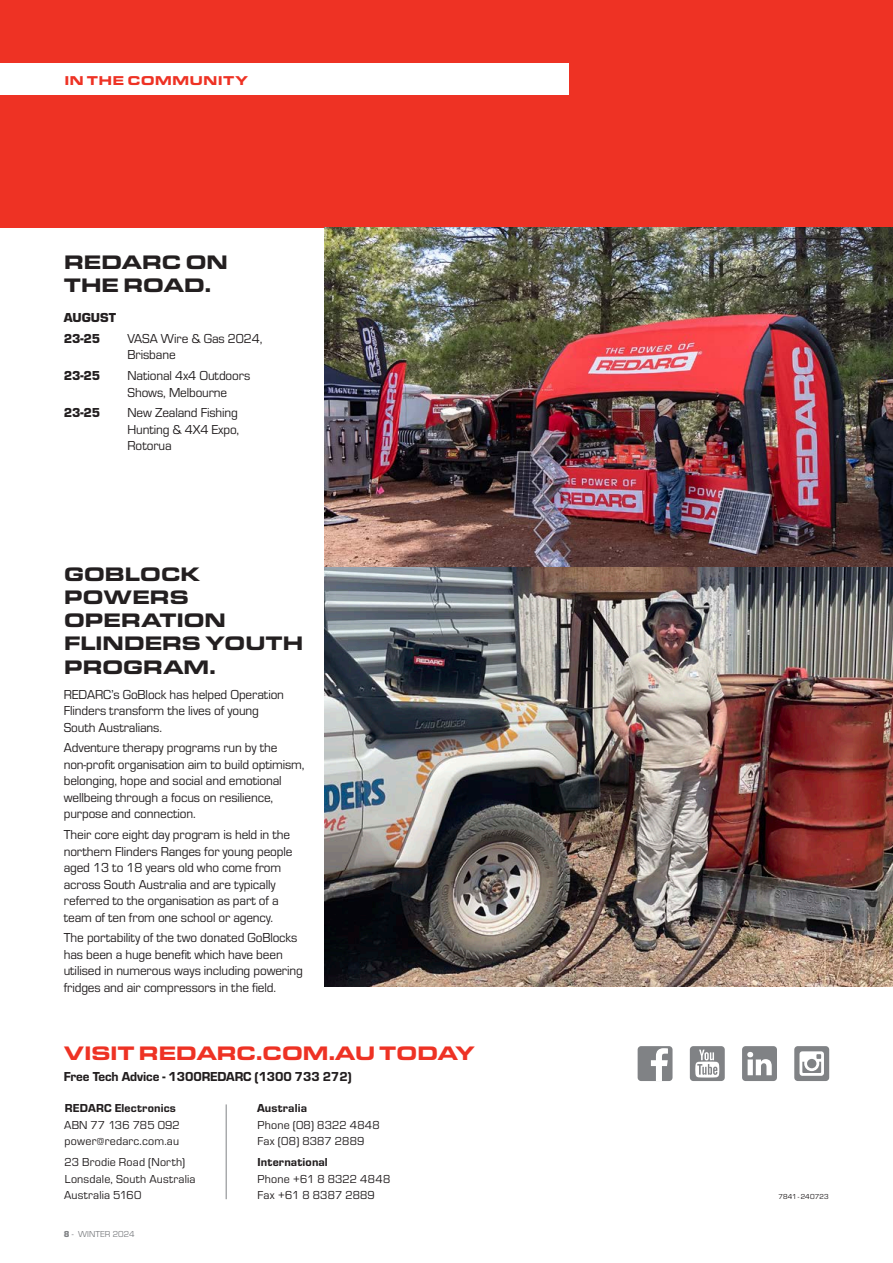
<style>
.page{position:relative;width:893px;height:1263px;background:#fff}
.page>*{position:absolute;margin:0;border:0;box-sizing:border-box;transform-origin:0 0}
.story_headline{font:900 20.25px/23.2px "Eurostile Ext";letter-spacing:-.03em;color:#231f20}
.t1{font:900 20.25px "Eurostile Ext";letter-spacing:-.03em;color:#ee3224}
.text{font:13.5px/16.5px "Eurostile";letter-spacing:-.01em;color:#231f20}
.on_the_road_dates{font:13.5px/16.5px "Eurostile";letter-spacing:-.01em;color:#231f20}
.text-2{font:13.5px "Eurostile Hea";letter-spacing:-.01em;color:#231f20}
.on_the_road_dates-2{font:900 13.5px "Eurostile";letter-spacing:-.01em;color:#231f20}
.event_month{font:900 13.5px "Eurostile";color:#231f20}
.t2{font:900 13.35px "Eurostile Ext";letter-spacing:.005em;color:#ee3224}
.address{font:12px/16.5px "Eurostile";letter-spacing:.015em;color:#231f20}
.address_block_heading{font:12px "Eurostile Hea";letter-spacing:.01em;color:#231f20}
.t3{font:9px "Eurostile";color:#808285}
.address-2{font:7.5px "Eurostile";letter-spacing:.005em;color:#231f20}
.s1{font-weight:900}
</style>
<div class="page">
<div style="left:0;top:0;width:893px;height:228px;background:#ee3224"></div>
<img style="left:325px;top:228px;width:568px;height:758px">
<div style="left:638px;top:1046px;width:34px;height:35px;background:#808285;border-radius:3px"></div>
<svg style="left:651px;top:1048px;width:17px;height:33px"></svg>
<div style="left:690px;top:1046px;width:35px;height:35px;background:#808285;border-radius:3px"></div>
<svg style="left:695px;top:1049px;width:24px;height:28px"></svg>
<div style="left:742px;top:1046px;width:35px;height:35px;background:#808285;border-radius:3px"></div>
<svg style="left:747px;top:1052px;width:25px;height:23px"></svg>
<div style="left:794px;top:1046px;width:35px;height:35px;background:#808285;border-radius:3px"></div>
<svg style="left:799px;top:1051px;width:25px;height:25px"></svg>
<div style="left:0;top:64px;width:568px;height:31px;background:#fff"></div>
<hr style="left:226px;top:1104px;width:1px;height:95px;background:#808285">
<p class="t2" style="left:64px;top:70px;width:185px">IN THE COMMUNITY</p>
<p class="story_headline" style="left:64px;top:249px;width:166px">REDARC ON<br>THE ROAD.</p>
<p class="event_month" style="left:64px;top:308px;width:54px">AUGUST</p>
<p class="on_the_road_dates-2" style="left:64px;top:329px;width:38px">23-25</p>
<p class="on_the_road_dates" style="left:128px;top:330px;width:136px">VASA Wire &amp; Gas 2024,<br>Brisbane</p>
<p class="on_the_road_dates-2" style="left:64px;top:366px;width:38px">23-25</p>
<p class="on_the_road_dates" style="left:128px;top:367px;width:124px">National 4x4 Outdoors<br>Shows, Melbourne</p>
<p class="on_the_road_dates-2" style="left:64px;top:403px;width:38px">23-25</p>
<p class="on_the_road_dates" style="left:128px;top:404px;width:113px;text-align:justify">New Zealand Fishing Hunting &amp; 4X4 Expo, Rotorua</p>
<p class="story_headline" style="left:64px;top:561px;width:241px">GOBLOCK<br>POWERS<br>OPERATION<br>FLINDERS YOUTH<br>PROGRAM.</p>
<p class="text" style="left:64px;top:685px;width:222px">REDARC’s GoBlock has helped Operation<br>Flinders transform the lives of young<br>South Australians.</p>
<p class="text" style="left:64px;top:739px;width:242px">Adventure therapy programs run by the non-profit organisation aim to build optimism, belonging, hope and social and emotional wellbeing through a focus on resilience, purpose and connection.</p>
<p class="text" style="left:64px;top:826px;width:230px">Their core eight day program is held in the northern Flinders Ranges for young people aged 13 to 18 years old who come from across South Australia and are typically referred to the organisation as part of a team of ten from one school or agency.</p>
<p class="text" style="left:64px;top:929px;width:241px">The portability of the two donated GoBlocks has been a huge benefit which have been utilised in numerous ways including powering fridges and air compressors in the field.</p>
<p class="t1" style="left:64px;top:1038px;width:413px">VISIT REDARC.COM.AU TODAY</p>
<p class="text-2" style="left:64px;top:1067px;width:290px">Free Tech Advice - 1300REDARC (1300 733 272)</p>
<p class="address_block_heading" style="left:65px;top:1100px;width:113px">REDARC Electronics</p>
<p class="address" style="left:64px;top:1116px;width:117px">ABN 77 136 785 092 power@redarc.com.au</p>
<p class="address" style="left:64px;top:1153px;width:133px">23 Brodie Road (North)<br>Lonsdale, South Australia<br>Australia 5160</p>
<p class="t3" style="left:64px;top:1228px;width:73px"><span class="s1">8</span> - WINTER 2024</p>
<p class="address_block_heading" style="left:257px;top:1100px;width:51px">Australia</p>
<p class="address" style="left:257px;top:1116px;width:124px">Phone (08) 8322 4848<br>Fax (08) 8387 2889</p>
<p class="address_block_heading" style="left:258px;top:1154px;width:72px">International</p>
<p class="address" style="left:257px;top:1170px;width:134px">Phone +61 8 8322 4848<br>Fax +61 8 8387 2889</p>
<p class="address-2" style="left:778px;top:1191px;width:52px">7841 - 240723</p>
</div>
